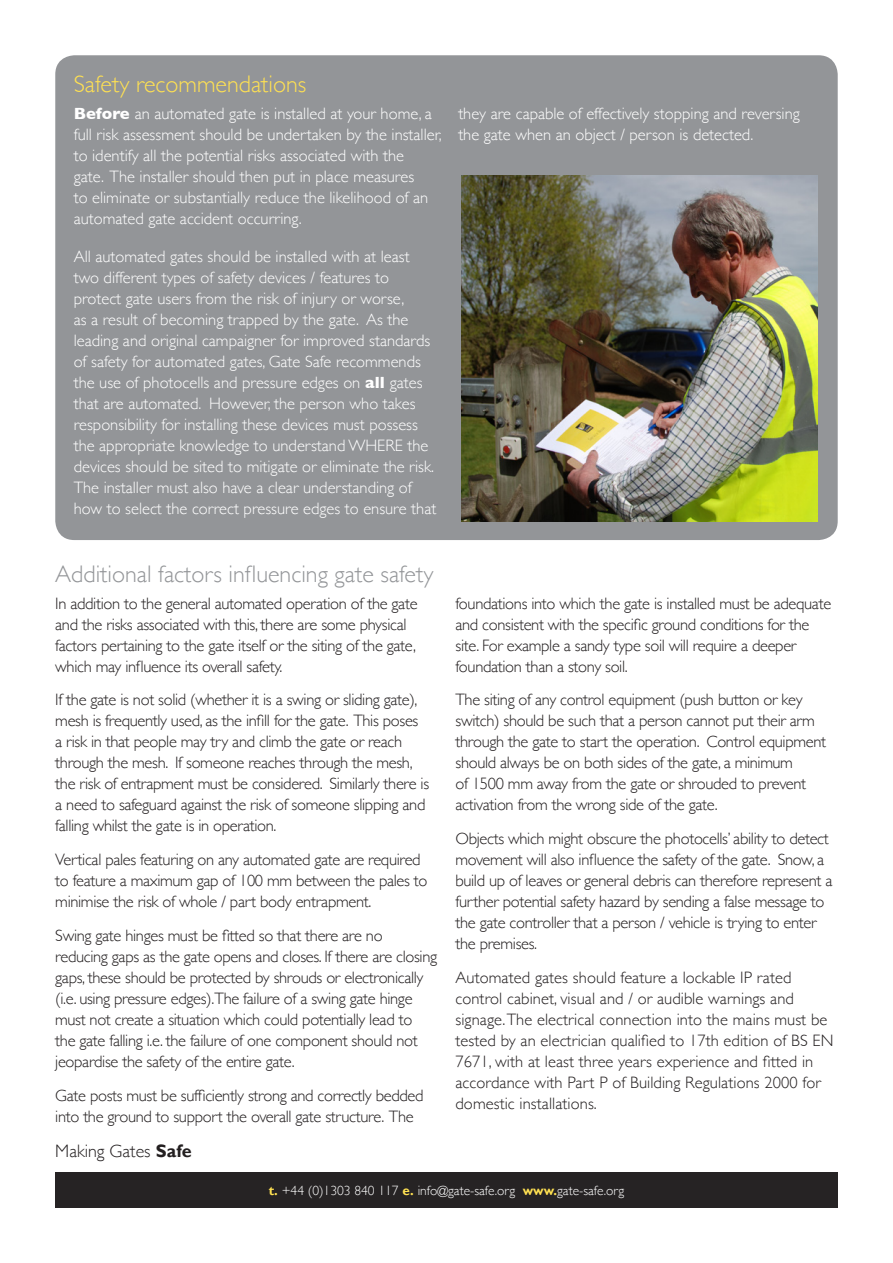
<style>
.page{position:relative;width:893px;height:1263px;background:#fff}
.page>*{position:absolute;margin:0;border:0;box-sizing:border-box;transform-origin:0 0}
.t1{font:300 24px "Gill Sans";color:#939598}
.t2{font:300 24px "Gill Sans";color:#ffe152}
.t3{font:300 18px "Gill Sans";color:#231f20}
.body{font:300 16.5px/21px "Gill Sans";letter-spacing:-.02em;color:#231f20}
.body-2{font:300 16.5px/21px "Gill Sans";color:#fff}
.body-3{font:300 16.5px/21px "Gill Sans";letter-spacing:.005em;color:#231f20}
.t4{font:300 13.5px "Gill Sans";color:#fff}
.s1{font-weight:700}
.s2{font-weight:700;color:#ffe152}
</style>
<div class="page">
<div style="left:55px;top:1172px;width:783px;height:36px;background:#262324"></div>
<div style="left:55px;top:55px;width:783px;height:485px;background:#939598;border-radius:19px"></div>
<img style="left:461px;top:175px;width:356px;height:347px">
<p class="t2" style="left:74px;top:65px;width:234px">Safety recommendations</p>
<p class="body-2" style="left:74px;top:102px;width:369px"><span class="s1">Before</span> an automated gate is installed at your home, a full risk assessment should be undertaken by the installer, to identify all the potential risks associated with the<br>gate. The installer should then put in place measures<br>to eliminate or substantially reduce the likelihood of an automated gate accident occurring.</p>
<p class="body-2" style="left:74px;top:245px;width:364px">All automated gates should be installed with at least two different types of safety devices / features to protect gate users from the risk of injury or worse,<br>as a result of becoming trapped by the gate. As the leading and original campaigner for improved standards of safety for automated gates, Gate Safe recommends the use of photocells and pressure edges on <span class="s1">all</span> gates that are automated. However, the person who takes responsibility for installing these devices must possess the appropriate knowledge to understand WHERE the devices should be sited to mitigate or eliminate the risk.<br>The installer must also have a clear understanding of how to select the correct pressure edges to ensure that</p>
<p class="body-2" style="left:458px;top:102px;width:343px">they are capable of effectively stopping and reversing the gate when an object / person is detected.</p>
<p class="t1" style="left:55px;top:555px;width:380px">Additional factors influencing gate safety</p>
<p class="body" style="left:55px;top:592px;width:364px">In addition to the general automated operation of the gate and the risks associated with this, there are some physical factors pertaining to the gate itself or the siting of the gate, which may influence its overall safety.</p>
<p class="body" style="left:55px;top:689px;width:375px">If the gate is not solid (whether it is a swing or sliding gate), mesh is frequently used, as the infill for the gate. This poses a risk in that people may try and climb the gate or reach through the mesh. If someone reaches through the mesh, the risk of entrapment must be considered. Similarly there is a need to safeguard against the risk of someone slipping and falling whilst the gate is in operation.</p>
<p class="body" style="left:55px;top:848px;width:374px">Vertical pales featuring on any automated gate are required to feature a maximum gap of 100 mm between the pales to minimise the risk of whole / part body entrapment.</p>
<p class="body" style="left:55px;top:924px;width:383px">Swing gate hinges must be fitted so that there are no reducing gaps as the gate opens and closes. If there are closing gaps, these should be protected by shrouds or electronically (i.e. using pressure edges).The failure of a swing gate hinge must not create a situation which could potentially lead to<br>the gate falling i.e. the failure of one component should not jeopardise the safety of the entire gate.</p>
<p class="body" style="left:55px;top:1084px;width:370px">Gate posts must be sufficiently strong and correctly bedded into the ground to support the overall gate structure. The</p>
<p class="t3" style="left:55px;top:1137px;width:138px">Making Gates <span class="s1">Safe</span></p>
<p class="body" style="left:455px;top:592px;width:377px">foundations into which the gate is installed must be adequate and consistent with the specific ground conditions for the site. For example a sandy type soil will require a deeper foundation than a stony soil.</p>
<p class="body" style="left:455px;top:689px;width:372px">The siting of any control equipment (push button or key switch) should be such that a person cannot put their arm through the gate to start the operation. Control equipment should always be on both sides of the gate, a minimum<br>of 1500 mm away from the gate or shrouded to prevent activation from the wrong side of the gate.</p>
<p class="body" style="left:455px;top:827px;width:378px">Objects which might obscure the photocells’ ability to detect movement will also influence the safety of the gate. Snow, a build up of leaves or general debris can therefore represent a further potential safety hazard by sending a false message to the gate controller that a person / vehicle is trying to enter the premises.</p>
<p class="body-3" style="left:455px;top:966px;width:379px">Automated gates should feature a lockable IP rated control cabinet, visual and / or audible warnings and signage. The electrical connection into the mains must be tested by an electrician qualified to 17th edition of BS EN 7671, with at least three years experience and fitted in accordance with Part P of Building Regulations 2000 for domestic installations.</p>
<p class="t4" style="left:269px;top:1179px;width:357px"><span class="s2">t.</span> +44 (0)1303 840 117 <span class="s2">e.</span> info@gate-safe.org <span class="s2">www.</span>gate-safe.org</p>
</div>
